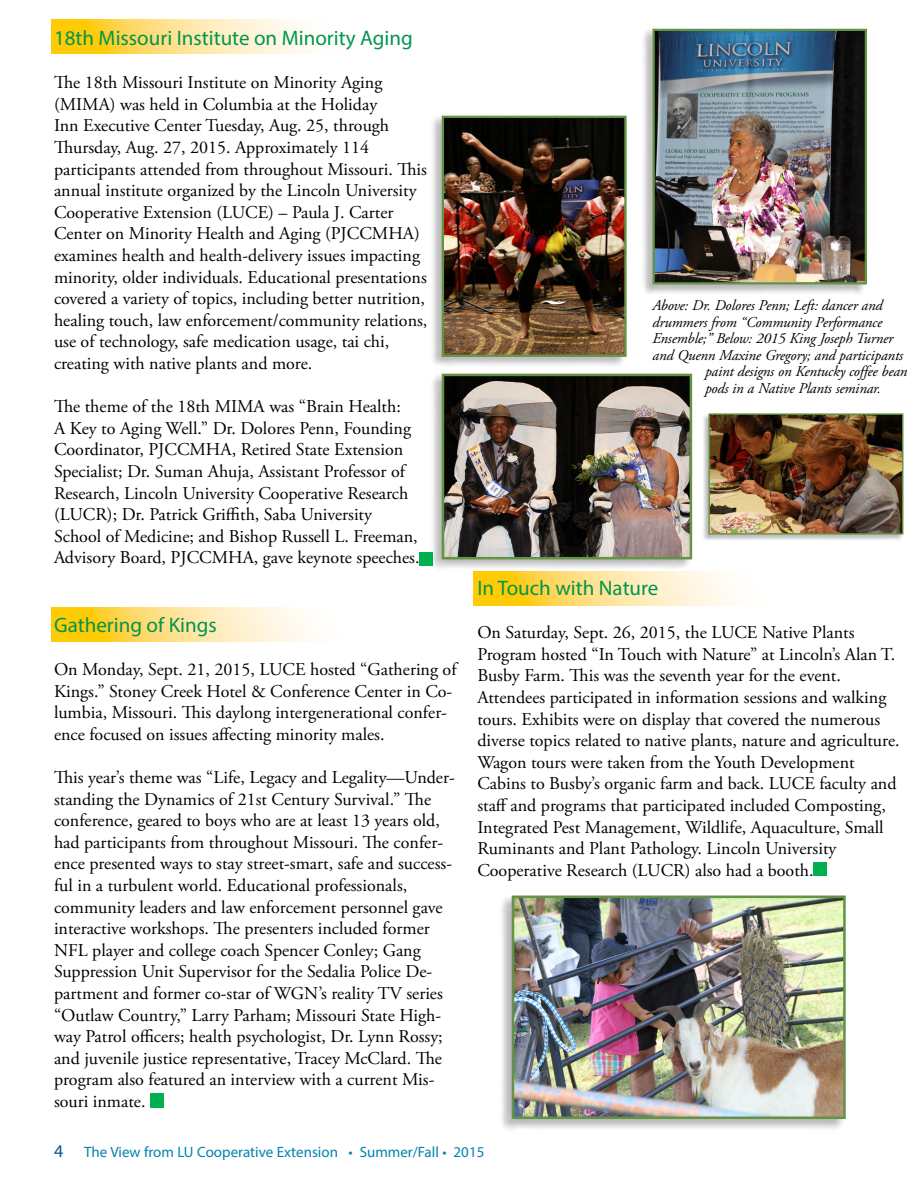
<style>
.page{position:relative;width:918px;height:1188px;background:#fff}
.page>*{position:absolute;margin:0;border:0;box-sizing:border-box;transform-origin:0 0}
.t1{font:21px "Myriad Pro";color:#00964e}
.t2{font:18px/21.6px "Adobe Garamond Pro";color:#000}
.t3{font:italic 15px "Adobe Garamond Pro";letter-spacing:-.01em;color:#000}
.t4{font:15px "Myriad Pro";color:#0083ac}
.s1{font-size:18px;color:#005a9c}
</style>
<div class="page">
<svg style="left:474px;top:572px;width:266px;height:34px;background:#ffe38a"></svg>
<svg style="left:51px;top:20px;width:267px;height:34px;background:#ffe38b"></svg>
<svg style="left:51px;top:608px;width:267px;height:34px;background:#ffe38b"></svg>
<div style="left:430px;top:373px;width:262px;height:198px;background:#000;opacity:.27"></div>
<img style="left:445px;top:377px;width:244px;height:179px">
<div style="left:442px;top:374px;width:250px;height:185px;border:2px solid #629444"></div>
<svg style="left:150px;top:1094px;width:13px;height:13px"></svg>
<div style="left:641px;top:28px;width:226px;height:267px;background:#000;opacity:.27"></div>
<img style="left:656px;top:32px;width:208px;height:250px">
<div style="left:653px;top:29px;width:214px;height:256px;border:2px solid #629444"></div>
<div style="left:701px;top:413px;width:202px;height:128px;background:#000;opacity:.27"></div>
<img style="left:710px;top:415px;width:191px;height:118px">
<div style="left:708px;top:413px;width:195px;height:122px;border:1px solid #629444"></div>
<div style="left:430px;top:115px;width:196px;height:253px;background:#000;opacity:.27"></div>
<img style="left:445px;top:119px;width:179px;height:235px">
<div style="left:442px;top:116px;width:185px;height:241px;border:2px solid #629444"></div>
<svg style="left:814px;top:863px;width:13px;height:13px"></svg>
<div style="left:499px;top:895px;width:346px;height:236px;background:#000;opacity:.27"></div>
<img style="left:516px;top:900px;width:326px;height:215px">
<div style="left:512px;top:896px;width:334px;height:223px;border:3px solid #629444"></div>
<svg style="left:420px;top:552px;width:13px;height:13px"></svg>
<p class="t1" style="left:54px;top:25px;width:360px">18th Missouri Institute on Minority Aging</p>
<p class="t2" style="left:54px;top:72px;width:375px">The 18th Missouri Institute on Minority Aging (MIMA) was held in Columbia at the Holiday<br>Inn Executive Center Tuesday, Aug. 25, through Thursday, Aug. 27, 2015. Approximately 114 participants attended from throughout Missouri. This annual institute organized by the Lincoln University Cooperative Extension (LUCE) – Paula J. Carter Center on Minority Health and Aging (PJCCMHA) examines health and health-delivery issues impacting minority, older individuals. Educational presentations covered a variety of topics, including better nutrition, healing touch, law enforcement/community relations, use of technology, safe medication usage, tai chi, creating with native plants and more.</p>
<p class="t2" style="left:54px;top:396px;width:367px">The theme of the 18th MIMA was “Brain Health:<br>A Key to Aging Well.” Dr. Dolores Penn, Founding Coordinator, PJCCMHA, Retired State Extension Specialist; Dr. Suman Ahuja, Assistant Professor of Research, Lincoln University Cooperative Research (LUCR); Dr. Patrick Griffith, Saba University School of Medicine; and Bishop Russell L. Freeman, Advisory Board, PJCCMHA, gave keynote speeches.</p>
<p class="t1" style="left:54px;top:612px;width:164px">Gathering of Kings</p>
<p class="t2" style="left:54px;top:659px;width:404px">On Monday, Sept. 21, 2015, LUCE hosted “Gathering of Kings.” Stoney Creek Hotel &amp; Conference Center in Co&shy;lumbia, Missouri. This daylong intergenerational confer&shy;ence focused on issues affecting minority males.</p>
<p class="t2" style="left:54px;top:767px;width:402px">This year’s theme was “Life, Legacy and Legality—Under&shy;standing the Dynamics of 21st Century Survival.” The conference, geared to boys who are at least 13 years old, had participants from throughout Missouri. The confer&shy;ence presented ways to stay street-smart, safe and success&shy;ful in a turbulent world. Educational professionals, community leaders and law enforcement personnel gave interactive workshops. The presenters included former NFL player and college coach Spencer Conley; Gang Suppression Unit Supervisor for the Sedalia Police De&shy;partment and former co-star of WGN’s reality TV series “Outlaw Country,” Larry Parham; Missouri State High&shy;way Patrol officers; health psychologist, Dr. Lynn Rossy; and juvenile justice representative, Tracey McClard. The program also featured an interview with a current Mis&shy;souri inmate.</p>
<p class="t3" style="left:653px;top:296px;width:232px">Above: Dr. Dolores Penn; Left: dancer and</p>
<p class="t3" style="left:653px;top:313px;width:231px">drummers from “Community Performance</p>
<p class="t3" style="left:653px;top:329px;width:242px">Ensemble;” Below: 2015 King Joseph Turner</p>
<p class="t3" style="left:653px;top:346px;width:252px">and Quenn Maxine Gregory; and participants</p>
<p class="t3" style="left:705px;top:362px;width:204px">paint designs on Kentucky coffee bean</p>
<p class="t3" style="left:705px;top:379px;width:177px">pods in a Native Plants seminar.</p>
<p class="t1" style="left:477px;top:575px;width:183px">In Touch with Nature</p>
<p class="t2" style="left:477px;top:622px;width:424px">On Saturday, Sept. 26, 2015, the LUCE Native Plants Program hosted “In Touch with Nature” at Lincoln’s Alan T.<br>Busby Farm. This was the seventh year for the event.<br>Attendees participated in information sessions and walking tours. Exhibits were on display that covered the numerous diverse topics related to native plants, nature and agriculture.<br>Wagon tours were taken from the Youth Development Cabins to Busby’s organic farm and back. LUCE faculty and staff and programs that participated included Composting, Integrated Pest Management, Wildlife, Aquaculture, Small Ruminants and Plant Pathology. Lincoln University Cooperative Research (LUCR) also had a booth.</p>
<p class="t4" style="left:54px;top:1143px;width:432px"><span class="s1">4</span> The View from LU Cooperative Extension • Summer/Fall • 2015</p>
</div>
